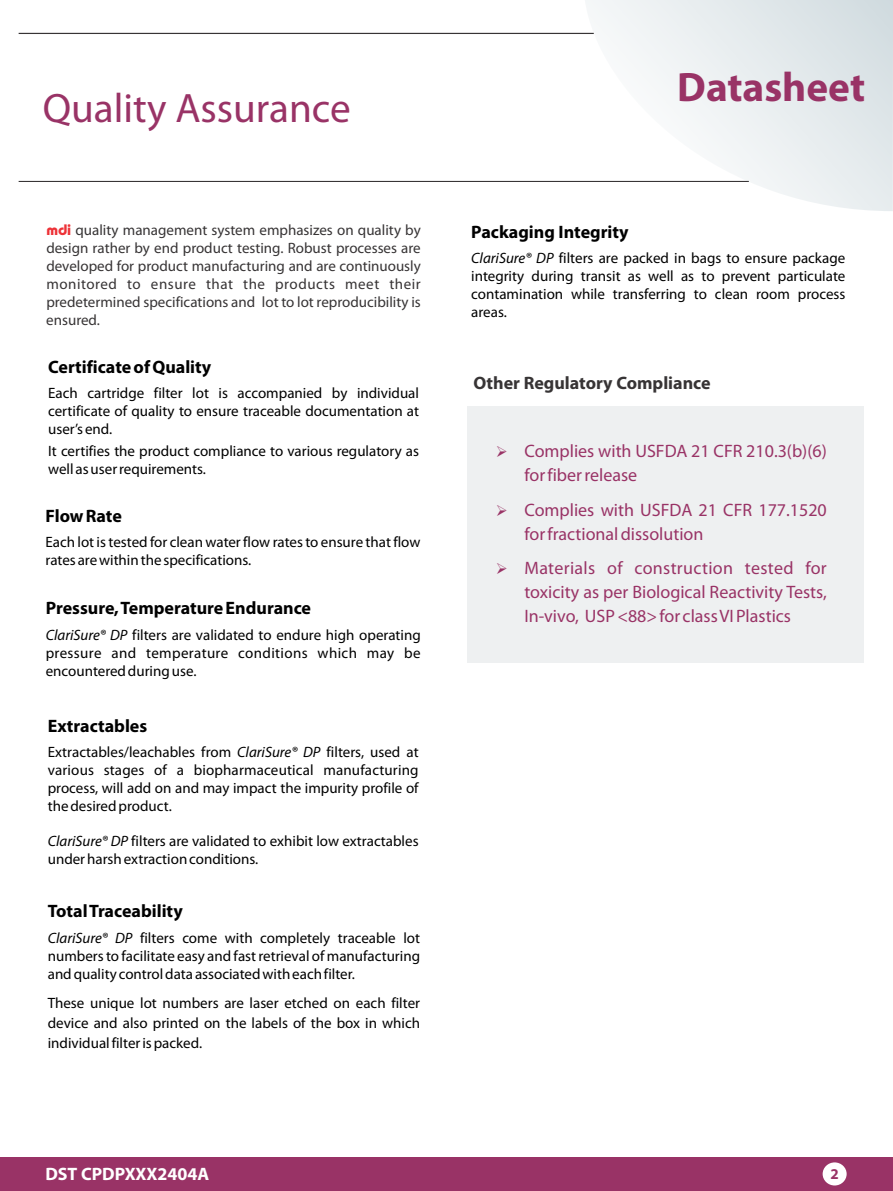
<style>
.page{position:relative;width:893px;height:1191px;background:#fff}
.page>*{position:absolute;margin:0;border:0;box-sizing:border-box;transform-origin:0 0}
.t1{font:41.25px "Myriad Pro";color:#936}
.t2{font:700 41.25px "Myriad Pro";color:#936}
.t3{font:18px/23.9px "Myriad Pro";color:#936}
.t4{font:700 18px "Myriad Pro";color:#000}
.t5{font:700 18px "Myriad Pro";color:#373435}
.t6{font:700 18px "Myriad Pro";color:#fff}
.t7{font:15px/18px "Myriad Pro";color:#000;text-align:justify}
.t8{font:15px/18px "Myriad Pro";color:#373435;text-align:justify}
.t9{font:700 15px "Myriad Pro";color:#936}
.s1{font-family:"Dyname Black SSK";color:#ed3237}
.s2{font-style:italic}
</style>
<div class="page">
<hr style="left:19px;top:181px;width:730px;height:1px;background:#373435">
<hr style="left:19px;top:33px;width:575px;height:1px;background:#373435">
<svg style="left:585px;top:0;width:308px;height:211px"></svg>
<div style="left:467px;top:406px;width:397px;height:257px;background:#eef0f1"></div>
<div style="left:0;top:1156px;width:893px;height:34px;background:#936"></div>
<div style="left:823px;top:1162px;width:24px;height:23px;background:#fff;border-radius:50%"></div>
<h1 class="t1" style="left:43px;top:91px;width:310px">Quality Assurance</h1>
<p class="t8" style="left:46px;top:222px;width:376px"><span class="s1">mdi</span> quality management system emphasizes on quality by design rather by end product testing. Robust processes are developed for product manufacturing and are continuously monitored to ensure that the products meet their predetermined specifications and lot to lot reproducibility is ensured.</p>
<p class="t4" style="left:48px;top:359px;width:165px">Certificate of Quality</p>
<p class="t7" style="left:48px;top:385px;width:372px">Each cartridge filter lot is accompanied by individual certificate of quality to ensure traceable documentation at user’s end.</p>
<p class="t7" style="left:48px;top:443px;width:372px">It certifies the product compliance to various regulatory as well as user requirements.</p>
<p class="t4" style="left:45px;top:509px;width:78px">Flow Rate</p>
<p class="t7" style="left:45px;top:534px;width:376px">Each lot is tested for clean water flow rates to ensure that flow rates are within the specifications.</p>
<p class="t4" style="left:46px;top:601px;width:267px">Pressure, Temperature Endurance</p>
<p class="t7" style="left:46px;top:627px;width:377px"><span class="s2">ClariSure® DP</span> filters are validated to endure high operating pressure and temperature conditions which may be encountered during use.</p>
<p class="t4" style="left:48px;top:718px;width:101px">Extractables</p>
<p class="t7" style="left:48px;top:744px;width:372px">Extractables/leachables from <span class="s2">ClariSure® DP</span> filters, used at various stages of a biopharmaceutical manufacturing process, will add on and may impact the impurity profile of the desired product.</p>
<p class="t7" style="left:48px;top:833px;width:372px"><span class="s2">ClariSure® DP</span> filters are validated to exhibit low extractables under harsh extraction conditions.</p>
<p class="t4" style="left:48px;top:903px;width:136px">Total Traceability</p>
<p class="t7" style="left:48px;top:930px;width:374px"><span class="s2">ClariSure® DP</span> filters come with completely traceable lot numbers to facilitate easy and fast retrieval of manufacturing and quality control data associated with each filter.</p>
<p class="t7" style="left:48px;top:994px;width:374px;line-height:19.8px">These unique lot numbers are laser etched on each filter device and also printed on the labels of the box in which individual filter is packed.</p>
<h1 class="t2" style="left:677px;top:70px;width:189px">Datasheet</h1>
<p class="t4" style="left:471px;top:224px;width:159px">Packaging Integrity</p>
<p class="t7" style="left:471px;top:250px;width:376px"><span class="s2">ClariSure® DP</span> filters are packed in bags to ensure package integrity during transit as well as to prevent particulate contamination while transferring to clean room process areas.</p>
<p class="t5" style="left:473px;top:375px;width:239px">Other Regulatory Compliance</p>
<p class="t3" style="left:524px;top:441px;width:304px;text-indent:-28px">➢ Complies with USFDA 21 CFR 210.3(b)(6) for fiber release</p>
<p class="t3" style="left:524px;top:499px;width:304px;text-indent:-28px">➢ Complies with USFDA 21 CFR 177.1520 for fractional dissolution</p>
<p class="t3" style="left:524px;top:558px;width:304px;text-align:justify;text-indent:-28px">➢ Materials of construction tested for toxicity as per Biological Reactivity Tests, In-vivo, USP &lt;88&gt; for class VI Plastics</p>
<p class="t6" style="left:45px;top:1166px;width:165px">DST CPDPXXX2404A</p>
<p class="t9" style="left:830px;top:1167px;width:10px">2</p>
</div>
